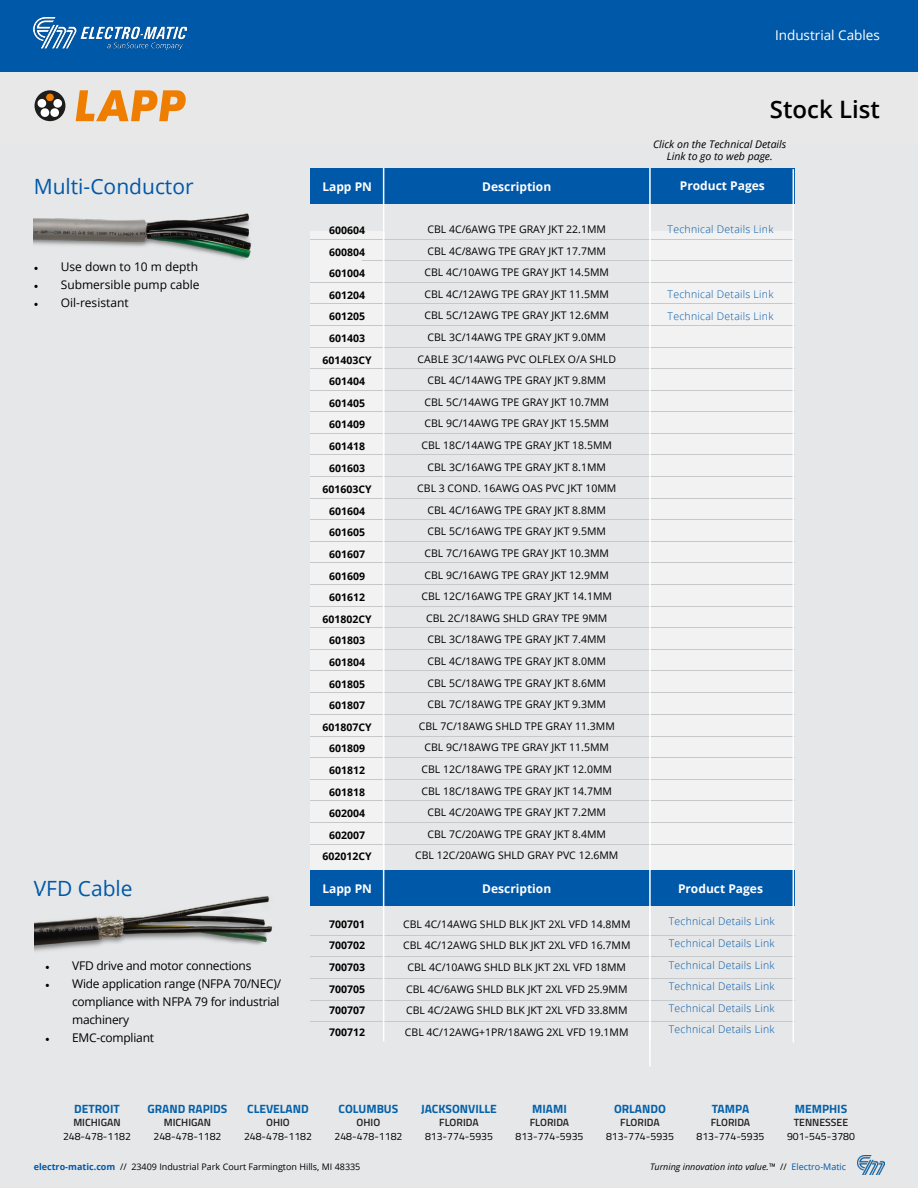
<style>
.page{position:relative;width:918px;height:1188px;background:#fff}
.page>*{position:absolute;margin:0;border:0;box-sizing:border-box;transform-origin:0 0}
.t1{font:600 24px "Open Sans";color:#000}
.t2{font:21px "Open Sans";color:#0058a9}
.t3{font:13.5px "Open Sans";color:#fff}
.t4{font:12px/18px "Open Sans";letter-spacing:-.02em;color:#000}
.t5{font:700 12px "Titillium";color:#0460a9}
.t6{font:700 12px "Open Sans";color:#fff}
.t7{font:12px "Open Sans";color:#000}
.t8{font:10.65px "Titillium";color:#000}
.t9{font:10.5px/21.6px "Open Sans";color:#000;text-align:center}
.t10{font:700 10.5px/21.6px "Open Sans";color:#000;text-align:center}
.t11{font:300 10.5px/21.6px "Open Sans";letter-spacing:.025em;color:#0058a9}
.t12{font:600 10.5px "Titillium";color:#221f20}
.t13{font:italic 10.5px/12.6px "Open Sans";color:#000;text-align:center}
.t14{font:9px "Open Sans";color:#000}
.t15{font:italic 9px "Open Sans";color:#000}
.s1{font-family:"Minion Pro"}
.s2{font-weight:700;color:#0058a9}
.s3{font-style:normal}
.s4{font-style:normal;color:#0058a9}
</style>
<div class="page">
<div style="left:0;top:144px;width:918px;height:1044px;background:#e6e7e8"></div>
<hr style="left:649px;top:193px;width:2px;height:874px;background:#fff">
<div style="left:310px;top:231px;width:74px;height:664px;background:#f2f2f3"></div>
<div style="left:649px;top:231px;width:145px;height:664px;background:#f2f2f3"></div>
<div style="left:0;top:0;width:918px;height:72px;background:#0058a9"></div>
<div style="left:0;top:72px;width:918px;height:72px;background:#e8e8e8"></div>
<div style="left:310px;top:168px;width:484px;height:36px;background:#0058a9"></div>
<div style="left:310px;top:870px;width:484px;height:36px;background:#0058a9"></div>
<img style="left:858px;top:1156px;width:26px;height:18px">
<img style="left:34px;top:18px;width:152px;height:32px">
<svg style="left:76px;top:90px;width:110px;height:31px"></svg>
<div style="left:35px;top:90px;width:30px;height:31px;background:#1d1d1b;border-radius:50%"></div>
<svg style="left:37px;top:98px;width:26px;height:20px"></svg>
<div style="left:46px;top:93px;width:8px;height:9px;background:#ee7d00;border-radius:50%"></div>
<div style="left:46px;top:93px;width:8px;height:9px;border:1px solid #1d1d1b;border-radius:50%"></div>
<img style="left:35px;top:896px;width:237px;height:56px">
<img style="left:34px;top:213px;width:217px;height:47px">
<hr style="left:310px;top:239px;width:484px;height:1px;background:#c7c8ca">
<hr style="left:310px;top:282px;width:484px;height:1px;background:#c7c8ca">
<hr style="left:310px;top:304px;width:484px;height:1px;background:#c7c8ca">
<hr style="left:310px;top:325px;width:484px;height:1px;background:#c7c8ca">
<hr style="left:310px;top:347px;width:484px;height:1px;background:#c7c8ca">
<hr style="left:362px;top:260px;width:431px;height:1px;background:#c7c8ca">
<hr style="left:310px;top:368px;width:484px;height:1px;background:#c7c8ca">
<hr style="left:310px;top:390px;width:484px;height:1px;background:#c7c8ca">
<hr style="left:310px;top:412px;width:484px;height:1px;background:#c7c8ca">
<hr style="left:310px;top:433px;width:484px;height:1px;background:#c7c8ca">
<hr style="left:310px;top:455px;width:484px;height:1px;background:#c7c8ca">
<hr style="left:310px;top:476px;width:484px;height:1px;background:#c7c8ca">
<hr style="left:310px;top:498px;width:484px;height:1px;background:#c7c8ca">
<hr style="left:310px;top:520px;width:484px;height:1px;background:#c7c8ca">
<hr style="left:310px;top:541px;width:484px;height:1px;background:#c7c8ca">
<hr style="left:310px;top:563px;width:484px;height:1px;background:#c7c8ca">
<hr style="left:310px;top:714px;width:484px;height:1px;background:#c7c8ca">
<hr style="left:310px;top:584px;width:484px;height:1px;background:#c7c8ca">
<hr style="left:310px;top:736px;width:484px;height:1px;background:#c7c8ca">
<hr style="left:310px;top:606px;width:484px;height:1px;background:#c7c8ca">
<hr style="left:310px;top:758px;width:484px;height:1px;background:#c7c8ca">
<hr style="left:310px;top:627px;width:484px;height:1px;background:#c7c8ca">
<hr style="left:310px;top:779px;width:484px;height:1px;background:#c7c8ca">
<hr style="left:310px;top:649px;width:484px;height:1px;background:#c7c8ca">
<hr style="left:310px;top:801px;width:484px;height:1px;background:#c7c8ca">
<hr style="left:310px;top:671px;width:484px;height:1px;background:#c7c8ca">
<hr style="left:310px;top:822px;width:484px;height:1px;background:#c7c8ca">
<hr style="left:310px;top:692px;width:484px;height:1px;background:#c7c8ca">
<hr style="left:310px;top:844px;width:484px;height:1px;background:#c7c8ca">
<hr style="left:310px;top:935px;width:484px;height:1px;background:#c7c8ca">
<hr style="left:310px;top:957px;width:484px;height:1px;background:#c7c8ca">
<hr style="left:310px;top:978px;width:484px;height:1px;background:#c7c8ca">
<hr style="left:310px;top:1000px;width:484px;height:1px;background:#c7c8ca">
<hr style="left:310px;top:1021px;width:484px;height:1px;background:#c7c8ca">
<hr style="left:649px;top:168px;width:2px;height:873px;background:#fff">
<hr style="left:793px;top:169px;width:1px;height:874px;background:#fff">
<hr style="left:383px;top:168px;width:1px;height:873px;background:#fff">
<p class="t3" style="left:775px;top:26px;width:106px">Industrial Cables</p>
<h1 class="t1" style="left:770px;top:93px;width:111px">Stock List</h1>
<p class="t13" style="left:653px;top:137px;width:135px">Click on the Technical Details<br>Link to go to web page.</p>
<h2 class="t2" style="left:34px;top:172px;width:161px">Multi-Conductor</h2>
<p class="t6" style="left:680px;top:178px;width:87px">Product Pages</p>
<p class="t6" style="left:482px;top:178px;width:70px">Description</p>
<p class="t6" style="left:322px;top:178px;width:51px">Lapp PN</p>
<p class="t7" style="left:34px;top:259px;width:166px"><span class="s1">•</span> Use down to 10 m depth</p>
<p class="t7" style="left:34px;top:277px;width:167px"><span class="s1">•</span> Submersible pump cable</p>
<p class="t7" style="left:34px;top:295px;width:96px"><span class="s1">•</span> Oil-resistant</p>
<p class="t10" style="left:323px;top:219px;width:51px">600604<br>600804<br>601004<br>601204<br>601205<br>601403<br>601403CY<br>601404<br>601405<br>601409<br>601418<br>601603<br>601603CY<br>601604<br>601605<br>601607<br>601609<br>601612<br>601802CY<br>601803<br>601804<br>601805<br>601807<br>601807CY<br>601809<br>601812<br>601818<br>602004<br>602007<br>602012CY</p>
<p class="t9" style="left:415px;top:218px;width:205px">CBL 4C/6AWG TPE GRAY JKT 22.1MM<br>CBL 4C/8AWG TPE GRAY JKT 17.7MM<br>CBL 4C/10AWG TPE GRAY JKT 14.5MM<br>CBL 4C/12AWG TPE GRAY JKT 11.5MM<br>CBL 5C/12AWG TPE GRAY JKT 12.6MM<br>CBL 3C/14AWG TPE GRAY JKT 9.0MM<br>CABLE 3C/14AWG PVC OLFLEX O/A SHLD<br>CBL 4C/14AWG TPE GRAY JKT 9.8MM<br>CBL 5C/14AWG TPE GRAY JKT 10.7MM<br>CBL 9C/14AWG TPE GRAY JKT 15.5MM<br>CBL 18C/14AWG TPE GRAY JKT 18.5MM<br>CBL 3C/16AWG TPE GRAY JKT 8.1MM<br>CBL 3 COND. 16AWG OAS PVC JKT 10MM<br>CBL 4C/16AWG TPE GRAY JKT 8.8MM<br>CBL 5C/16AWG TPE GRAY JKT 9.5MM<br>CBL 7C/16AWG TPE GRAY JKT 10.3MM<br>CBL 9C/16AWG TPE GRAY JKT 12.9MM<br>CBL 12C/16AWG TPE GRAY JKT 14.1MM<br>CBL 2C/18AWG SHLD GRAY TPE 9MM<br>CBL 3C/18AWG TPE GRAY JKT 7.4MM<br>CBL 4C/18AWG TPE GRAY JKT 8.0MM<br>CBL 5C/18AWG TPE GRAY JKT 8.6MM<br>CBL 7C/18AWG TPE GRAY JKT 9.3MM<br>CBL 7C/18AWG SHLD TPE GRAY 11.3MM<br>CBL 9C/18AWG TPE GRAY JKT 11.5MM<br>CBL 12C/18AWG TPE GRAY JKT 12.0MM<br>CBL 18C/18AWG TPE GRAY JKT 14.7MM<br>CBL 4C/20AWG TPE GRAY JKT 7.2MM<br>CBL 7C/20AWG TPE GRAY JKT 8.4MM<br>CBL 12C/20AWG SHLD GRAY PVC 12.6MM</p>
<h2 class="t2" style="left:34px;top:874px;width:100px">VFD Cable</h2>
<p class="t6" style="left:482px;top:880px;width:70px">Description</p>
<p class="t6" style="left:322px;top:880px;width:51px">Lapp PN</p>
<p class="t4" style="left:45px;top:956px;width:208px"><span class="s1">•</span> VFD drive and motor connections</p>
<p class="t4" style="left:72px;top:974px;width:211px;text-indent:-27px"><span class="s1">•</span> Wide application range (NFPA 70/NEC)/ compliance with NFPA 79 for industrial machinery</p>
<p class="t4" style="left:45px;top:1028px;width:110px"><span class="s1">•</span> EMC-compliant</p>
<p class="t10" style="left:329px;top:913px;width:37px;text-align:justify">700701<br>700702<br>700703<br>700705<br>700707<br>700712</p>
<p class="t9" style="left:403px;top:913px;width:229px">CBL 4C/14AWG SHLD BLK JKT 2XL VFD 14.8MM CBL 4C/12AWG SHLD BLK JKT 2XL VFD 16.7MM CBL 4C/10AWG SHLD BLK JKT 2XL VFD 18MM CBL 4C/6AWG SHLD BLK JKT 2XL VFD 25.9MM CBL 4C/2AWG SHLD BLK JKT 2XL VFD 33.8MM CBL 4C/12AWG+1PR/18AWG 2XL VFD 19.1MM</p>
<p class="t11" style="left:668px;top:219px;width:107px">Technical Details Link</p>
<p class="t11" style="left:668px;top:283px;width:107px">Technical Details Link<br>Technical Details Link</p>
<p class="t6" style="left:678px;top:880px;width:87px">Product Pages</p>
<p class="t11" style="left:669px;top:911px;width:107px;text-align:justify">Technical Details Link Technical Details Link Technical Details Link Technical Details Link Technical Details Link Technical Details Link</p>
<p class="t5" style="left:74px;top:1099px;width:47px">DETROIT</p>
<p class="t12" style="left:73px;top:1115px;width:49px">MICHIGAN</p>
<p class="t8" style="left:63px;top:1128px;width:69px">248-478-1182</p>
<p class="t5" style="left:148px;top:1099px;width:81px">GRAND RAPIDS</p>
<p class="t12" style="left:164px;top:1115px;width:49px">MICHIGAN</p>
<p class="t8" style="left:154px;top:1128px;width:69px">248-478-1182</p>
<p class="t5" style="left:247px;top:1099px;width:63px">CLEVELAND</p>
<p class="t12" style="left:266px;top:1115px;width:25px">OHIO</p>
<p class="t8" style="left:244px;top:1128px;width:69px">248-478-1182</p>
<p class="t5" style="left:339px;top:1099px;width:61px">COLUMBUS</p>
<p class="t12" style="left:357px;top:1115px;width:25px">OHIO</p>
<p class="t8" style="left:335px;top:1128px;width:69px">248-478-1182</p>
<p class="t5" style="left:421px;top:1099px;width:77px">JACKSONVILLE</p>
<p class="t12" style="left:439px;top:1115px;width:41px">FLORIDA</p>
<p class="t8" style="left:425px;top:1128px;width:69px">813-774-5935</p>
<p class="t5" style="left:532px;top:1099px;width:36px">MIAMI</p>
<p class="t12" style="left:530px;top:1115px;width:41px">FLORIDA</p>
<p class="t8" style="left:516px;top:1128px;width:69px">813-774-5935</p>
<p class="t5" style="left:614px;top:1099px;width:53px">ORLANDO</p>
<p class="t12" style="left:620px;top:1115px;width:41px">FLORIDA</p>
<p class="t8" style="left:606px;top:1128px;width:69px">813-774-5935</p>
<p class="t5" style="left:712px;top:1099px;width:39px">TAMPA</p>
<p class="t12" style="left:711px;top:1115px;width:41px">FLORIDA</p>
<p class="t8" style="left:697px;top:1128px;width:69px">813-774-5935</p>
<p class="t5" style="left:795px;top:1099px;width:54px">MEMPHIS</p>
<p class="t12" style="left:794px;top:1115px;width:56px">TENNESSEE</p>
<p class="t8" style="left:787px;top:1128px;width:69px">901-545-3780</p>
<p class="t14" style="left:34px;top:1160px;width:328px"><span class="s2">electro-matic.com</span> // 23409 Industrial Park Court Farmington Hills, MI 48335</p>
<p class="t15" style="left:650px;top:1160px;width:198px">Turning innovation into value.™ <span class="s3">//</span> <span class="s4">Electro-Matic</span></p>
</div>
